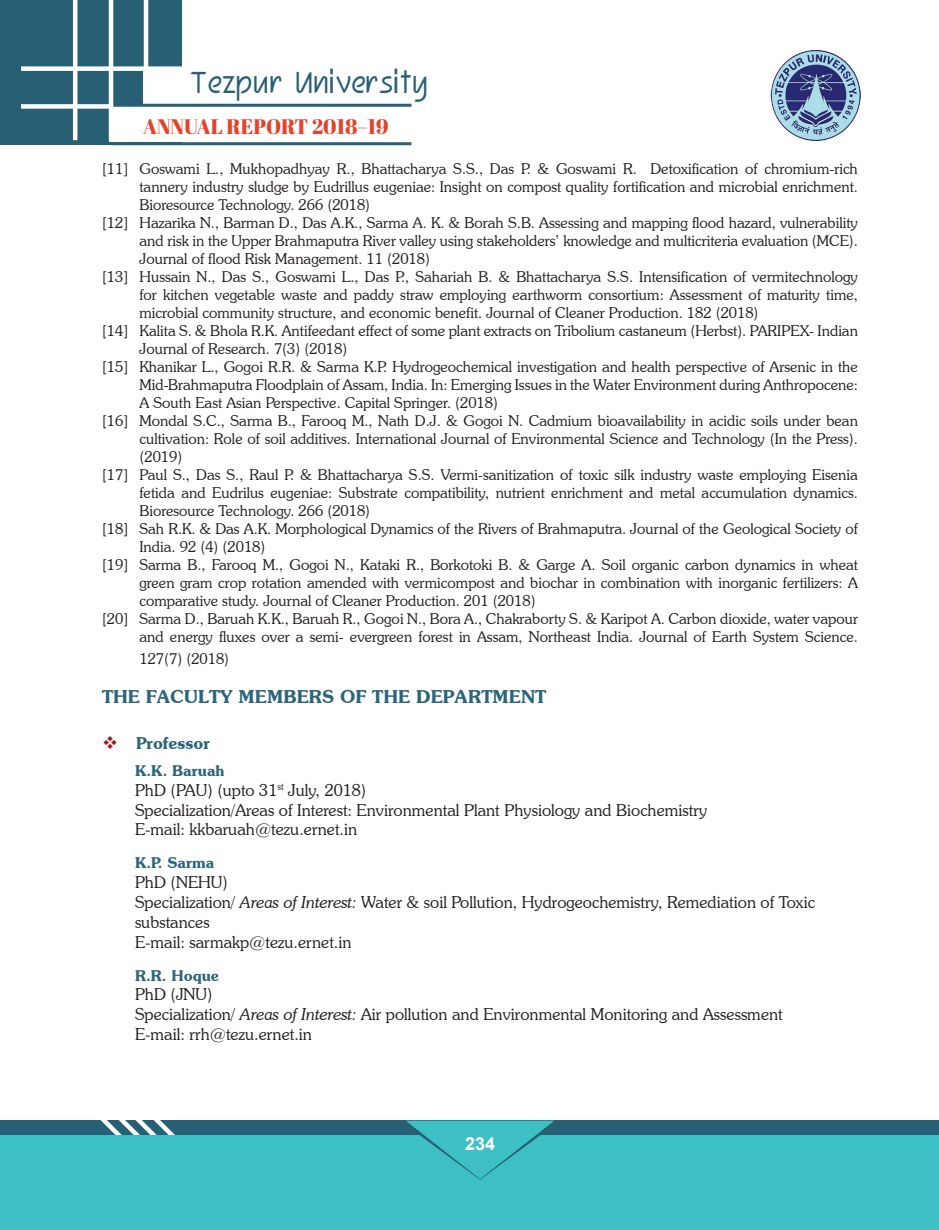
<style>
.page{position:relative;width:939px;height:1230px;background:#fff}
.page>*{position:absolute;margin:0;border:0;box-sizing:border-box;transform-origin:0 0}
.t1{font:30px "Aduren";letter-spacing:.02em;color:#276074}
.t2{font:21px "Abril Fatface";color:#e6422a;scale:.96 1}
.First__Head{font:600 18px "Souvenir IT Cby BT";color:#2b657a}
.Body_Text{font:700 18px "Arial";color:#fff}
.Author___Affiliation{font:300 16.5px/19.8px "Souvenir IT Cby BT";color:#231f20}
.Second__Head{font:600 16.5px "Souvenir IT Cby BT";color:#2b657a}
.t3{font:300 15px/18px "Souvenir IT Cby BT";color:#231f20;text-align:justify}
.Author___Name{font:600 15px "Souvenir IT Cby BT";color:#2b657a}
.s1{color:#a6181c}
.s2{font-style:italic}
</style>
<div class="page">
<div style="left:0;top:1121px;width:939px;height:79px;background:#276074"></div>
<svg style="left:86px;top:1120px;width:200px;height:15px"></svg>
<div style="left:0;top:1135px;width:939px;height:95px;background:#3dc0c3"></div>
<svg style="left:406px;top:1121px;width:148px;height:59px"></svg>
<div style="left:0;top:0;width:182px;height:145px;background:#276074"></div>
<hr style="left:73px;top:0;width:4px;height:140px;background:#fff">
<hr style="left:144px;top:0;width:4px;height:140px;background:#fff">
<div style="left:109px;top:106px;width:179px;height:36px;background:#fff"></div>
<div style="left:144px;top:68px;width:141px;height:38px;background:#fff"></div>
<div style="left:21px;top:104px;width:174px;height:5px;background:#fff"></div>
<div style="left:21px;top:66px;width:174px;height:5px;background:#fff"></div>
<hr style="left:109px;top:0;width:4px;height:140px;background:#fff">
<hr style="left:111px;top:142px;width:300px;height:3px;background:#276074">
<hr style="left:113px;top:104px;width:298px;height:3px;background:#276074">
<img style="left:771px;top:50px;width:90px;height:90px">
<h1 class="t1" style="left:190px;top:66px;width:240px">Tezpur University</h1>
<h2 class="t2" style="left:143px;top:112px;width:257px">ANNUAL REPORT 2018–19</h2>
<p class="t3" style="left:140px;top:160px;width:720px;text-indent:-38px">[11] Goswami L., Mukhopadhyay R., Bhattacharya S.S., Das P. &amp; Goswami R. Detoxification of chromium-rich tannery industry sludge by Eudrillus eugeniae: Insight on compost quality fortification and microbial enrichment.<br>Bioresource Technology. 266 (2018)</p>
<p class="t3" style="left:140px;top:214px;width:720px;text-indent:-38px">[12] Hazarika N., Barman D., Das A.K., Sarma A. K. &amp; Borah S.B. Assessing and mapping flood hazard, vulnerability and risk in the Upper Brahmaputra River valley using stakeholders’ knowledge and multicriteria evaluation (MCE).<br>Journal of flood Risk Management. 11 (2018)</p>
<p class="t3" style="left:140px;top:268px;width:720px;text-indent:-38px">[13] Hussain N., Das S., Goswami L., Das P., Sahariah B. &amp; Bhattacharya S.S. Intensification of vermitechnology for kitchen vegetable waste and paddy straw employing earthworm consortium: Assessment of maturity time, microbial community structure, and economic benefit. Journal of Cleaner Production. 182 (2018)</p>
<p class="t3" style="left:140px;top:322px;width:720px;text-indent:-38px">[14] Kalita S. &amp; Bhola R.K. Antifeedant effect of some plant extracts on Tribolium castaneum (Herbst). PARIPEX- Indian<br>Journal of Research. 7(3) (2018)</p>
<p class="t3" style="left:140px;top:358px;width:720px;text-indent:-38px">[15] Khanikar L., Gogoi R.R. &amp; Sarma K.P. Hydrogeochemical investigation and health perspective of Arsenic in the Mid-Brahmaputra Floodplain of Assam, India. In: Emerging Issues in the Water Environment during Anthropocene:<br>A South East Asian Perspective. Capital Springer. (2018)</p>
<p class="t3" style="left:140px;top:412px;width:720px;text-indent:-38px">[16] Mondal S.C., Sarma B., Farooq M., Nath D.J. &amp; Gogoi N. Cadmium bioavailability in acidic soils under bean cultivation: Role of soil additives. International Journal of Environmental Science and Technology (In the Press). (2019)</p>
<p class="t3" style="left:140px;top:466px;width:720px;text-indent:-38px">[17] Paul S., Das S., Raul P. &amp; Bhattacharya S.S. Vermi-sanitization of toxic silk industry waste employing Eisenia fetida and Eudrilus eugeniae: Substrate compatibility, nutrient enrichment and metal accumulation dynamics.<br>Bioresource Technology. 266 (2018)</p>
<p class="t3" style="left:140px;top:520px;width:720px;text-indent:-38px">[18] Sah R.K. &amp; Das A.K. Morphological Dynamics of the Rivers of Brahmaputra. Journal of the Geological Society of<br>India. 92 (4) (2018)</p>
<p class="t3" style="left:140px;top:556px;width:720px;text-indent:-38px">[19] Sarma B., Farooq M., Gogoi N., Kataki R., Borkotoki B. &amp; Garge A. Soil organic carbon dynamics in wheat green gram crop rotation amended with vermicompost and biochar in combination with inorganic fertilizers: A comparative study. Journal of Cleaner Production. 201 (2018)</p>
<p class="t3" style="left:102px;top:610px;width:758px;text-align:right">[20] Sarma D., Baruah K.K., Baruah R., Gogoi N., Bora A., Chakraborty S. &amp; Karipot A. Carbon dioxide, water vapour and energy fluxes over a semi- evergreen forest in Assam, Northeast India. Journal of Earth System Science.</p>
<p class="t3" style="left:140px;top:649px;width:91px">127(7) (2018)</p>
<p class="First__Head" style="left:102px;top:686px;width:446px">THE FACULTY MEMBERS OF THE DEPARTMENT</p>
<p class="Second__Head" style="left:102px;top:733px;width:110px"><span class="s1">❖</span> Professor</p>
<p class="Author___Name" style="left:135px;top:761px;width:91px">K.K. Baruah</p>
<p class="Author___Affiliation" style="left:135px;top:780px;width:233px">PhD (PAU) (upto 31<sup>st</sup> July, 2018)</p>
<p class="Author___Affiliation" style="left:135px;top:800px;width:574px">Specialization/Areas of Interest: Environmental Plant Physiology and Biochemistry</p>
<p class="Author___Affiliation" style="left:135px;top:819px;width:224px">E-mail: kkbaruah@tezu.ernet.in</p>
<p class="Author___Name" style="left:135px;top:854px;width:81px">K.P. Sarma</p>
<p class="Author___Affiliation" style="left:135px;top:872px;width:95px">PhD (NEHU)</p>
<p class="Author___Affiliation" style="left:135px;top:892px;width:682px">Specialization/ <span class="s2">Areas of Interest:</span> Water &amp; soil Pollution, Hydrogeochemistry, Remediation of Toxic substances<br>E-mail: sarmakp@tezu.ernet.in</p>
<p class="Author___Name" style="left:135px;top:966px;width:86px">R.R. Hoque</p>
<p class="Author___Affiliation" style="left:135px;top:984px;width:79px">PhD (JNU)</p>
<p class="Author___Affiliation" style="left:135px;top:1004px;width:649px">Specialization/ <span class="s2">Areas of Interest:</span> Air pollution and Environmental Monitoring and Assessment<br>E-mail: rrh@tezu.ernet.in</p>
<p class="Body_Text" style="left:465px;top:1131px;width:32px">234</p>
</div>
